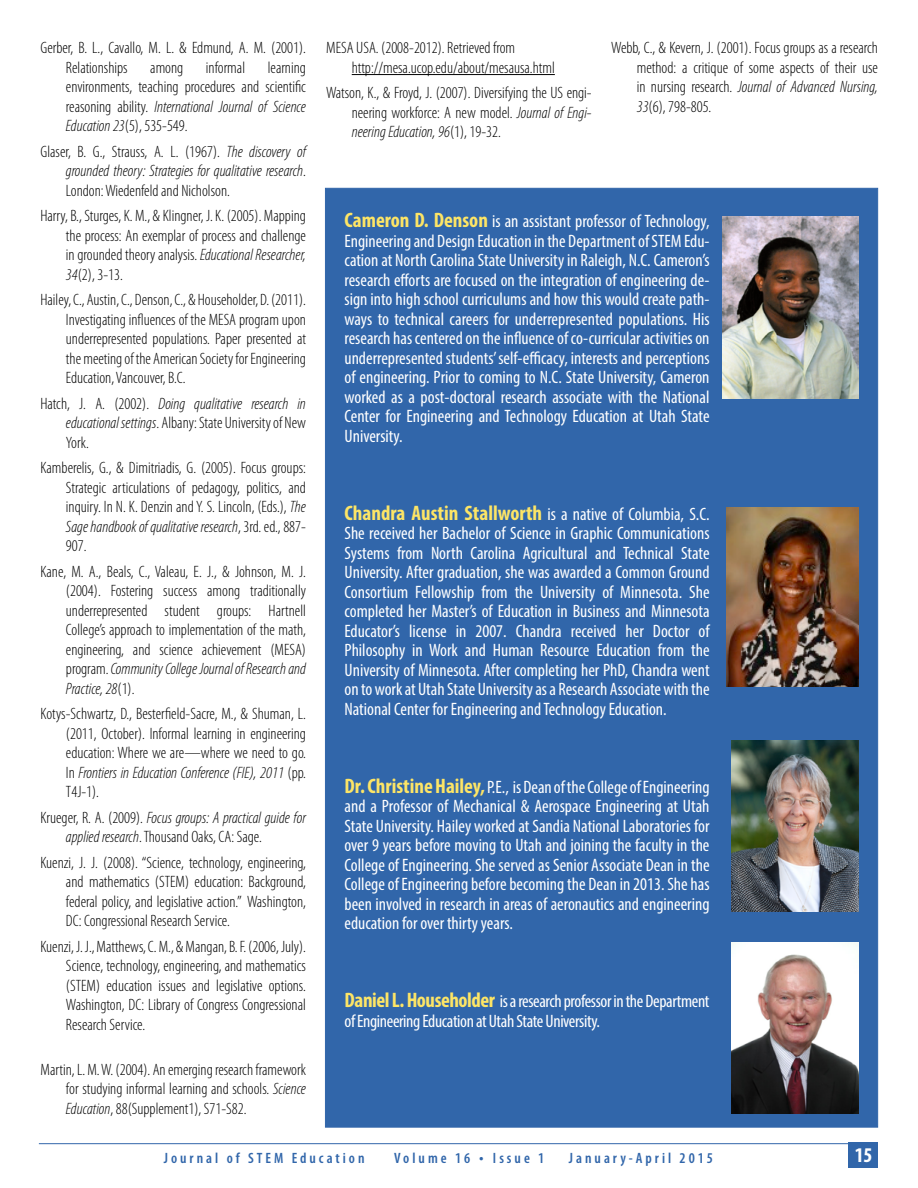
<style>
.page{position:relative;width:918px;height:1188px;background:#fff}
.page>*{position:absolute;margin:0;border:0;box-sizing:border-box;transform-origin:0 0}
.t1{font:700 condensed 21px "Myriad Pro";color:#fff}
.t2{font:condensed 18px/19.5px "Myriad Pro";color:#fff;text-align:justify}
.t3{font:condensed 18px/19.5px "Myriad Pro";letter-spacing:-.02em;color:#fff}
.t4{font:300 condensed 16.5px/19.5px "Myriad Pro";color:#000;text-align:justify}
.t5{font:italic 300 condensed 16.5px/19.5px "Myriad Pro";color:#000}
.t6{font:600 condensed 15px "Myriad Pro";letter-spacing:.2em;color:#3166aa}
.s1{font-style:italic}
.s2{font-style:normal}
.s3{font-weight:700;font-size:21px;color:#fde566}
.s4{font-size:16.5px}
</style>
<div class="page">
<hr style="left:39px;top:1143px;width:816px;height:1px;background:#3166aa">
<div style="left:848px;top:1143px;width:30px;height:25px;background:#3166aa"></div>
<hr style="left:352px;top:74px;width:203px;height:1px;background:#000">
<div style="left:325px;top:188px;width:553px;height:940px;background:#3166aa;border:1px solid #3166aa"></div>
<img style="left:723px;top:216px;width:136px;height:182px">
<img style="left:727px;top:508px;width:132px;height:179px">
<img style="left:731px;top:741px;width:128px;height:170px">
<img style="left:732px;top:942px;width:127px;height:171px">
<p class="t4" style="left:66px;top:38px;width:242px;text-indent:-25px">Gerber, B. L., Cavallo, M. L. &amp; Edmund, A. M. (2001).<br>Relationships</p>
<p class="t4" style="left:150px;top:58px;width:35px">among</p>
<p class="t4" style="left:206px;top:58px;width:41px">informal</p>
<p class="t4" style="left:66px;top:58px;width:242px;text-indent:202px">learning environments, teaching procedures and scientific reasoning ability. <span class="s1">International Journal of Science Education 23</span>(5), 535-549.</p>
<p class="t4" style="left:66px;top:142px;width:242px;text-indent:-25px">Glaser, B. G., Strauss, A. L. (1967). <span class="s1">The discovery of grounded theory: Strategies for qualitative research</span>.<br>London: Wiedenfeld and Nicholson.</p>
<p class="t4" style="left:66px;top:206px;width:242px;text-indent:-25px">Harry, B., Sturges, K. M., &amp; Klingner, J. K. (2005). Mapping the process: An exemplar of process and challenge in grounded theory analysis. <span class="s1">Educational Researcher, 34</span>(2), 3-13.</p>
<p class="t4" style="left:66px;top:290px;width:242px;text-indent:-25px">Hailey, C., Austin, C., Denson, C., &amp; Householder, D. (2011).<br>Investigating influences of the MESA program upon underrepresented populations. Paper presented at the meeting of the American Society for Engineering Education, Vancouver, B.C.</p>
<p class="t4" style="left:66px;top:394px;width:242px;text-indent:-25px">Hatch, J. A. (2002). <span class="s1">Doing qualitative research in educational settings</span>. Albany: State University of New York.</p>
<p class="t4" style="left:66px;top:458px;width:242px;text-indent:-25px">Kamberelis, G., &amp; Dimitriadis, G. (2005). Focus groups:<br>Strategic articulations of pedagogy, politics, and inquiry. In N. K. Denzin and Y. S. Lincoln, (Eds.), <span class="s1">The Sage handbook of qualitative research</span>, 3rd. ed., 887- 907.</p>
<p class="t4" style="left:66px;top:562px;width:242px;text-indent:-25px">Kane, M. A., Beals, C., Valeau, E. J., &amp; Johnson, M. J. (2004). Fostering success among traditionally underrepresented student groups: Hartnell College’s approach to implementation of the math, engineering, and science achievement (MESA) program. <span class="s1">Community College Journal of Research and Practice, 28</span>(1).</p>
<p class="t4" style="left:66px;top:704px;width:242px;text-indent:-25px">Kotys-Schwartz, D., Besterfield-Sacre, M., &amp; Shuman, L. (2011, October). Informal learning in engineering education: Where we are—where we need to go.<br>In <span class="s1">Frontiers in Education Conference (FIE), 2011</span> (pp.<br>T4J-1).</p>
<p class="t5" style="left:66px;top:808px;width:242px;text-indent:-25px"><span class="s2">Krueger, R. A. (2009).</span> Focus groups: A practical guide for applied research<span class="s2">. Thousand Oaks, CA: Sage.</span></p>
<p class="t4" style="left:66px;top:853px;width:242px;text-indent:-25px">Kuenzi, J. J. (2008). “Science, technology, engineering, and mathematics (STEM) education: Background, federal policy, and legislative action.” Washington, DC: Congressional Research Service.</p>
<p class="t4" style="left:66px;top:937px;width:242px;text-indent:-25px">Kuenzi, J. J., Matthews, C. M., &amp; Mangan, B. F. (2006, July).<br>Science, technology, engineering, and mathematics (STEM) education issues and legislative options.<br>Washington, DC: Library of Congress Congressional Research Service.</p>
<p class="t4" style="left:66px;top:1060px;width:242px;text-indent:-25px">Martin, L. M. W. (2004). An emerging research framework for studying informal learning and schools. <span class="s1">Science Education</span>, 88(Supplement1), S71-S82.</p>
<p class="t4" style="left:352px;top:38px;width:205px;text-indent:-25px">MESA USA. (2008-2012). Retrieved from http://mesa.ucop.edu/about/mesausa.html</p>
<p class="t4" style="left:352px;top:83px;width:242px;text-indent:-25px">Watson, K., &amp; Froyd, J. (2007). Diversifying the US engi&shy;neering workforce: A new model. <span class="s1">Journal of Engi&shy;neering Education, 96</span>(1), 19-32.</p>
<p class="t4" style="left:637px;top:38px;width:243px;text-indent:-25px">Webb, C., &amp; Kevern, J. (2001). Focus groups as a research method: a critique of some aspects of their use in nursing research. <span class="s1">Journal of Advanced Nursing, 33</span>(6), 798-805.</p>
<p class="t2" style="left:345px;top:212px;width:367px"><span class="s3">Cameron D. Denson</span> is an assistant professor of Technology, Engineering and Design Education in the Department of STEM Edu&shy;cation at North Carolina State University in Raleigh, N.C. Cameron’s research efforts are focused on the integration of engineering de&shy;sign into high school curriculums and how this would create path&shy;ways to technical careers for underrepresented populations. His research has centered on the influence of co-curricular activities on underrepresented students’ self-efficacy, interests and perceptions of engineering. Prior to coming to N.C. State University, Cameron worked as a post-doctoral research associate with the National Center for Engineering and Technology Education at Utah State University.</p>
<p class="t2" style="left:345px;top:504px;width:367px"><span class="s3">Chandra Austin Stallworth</span> is a native of Columbia, S.C.<br>She received her Bachelor of Science in Graphic Communications Systems from North Carolina Agricultural and Technical State University. After graduation, she was awarded a Common Ground Consortium Fellowship from the University of Minnesota. She completed her Master’s of Education in Business and Minnesota Educator’s license in 2007. Chandra received her Doctor of Philosophy in Work and Human Resource Education from the University of Minnesota. After completing her PhD, Chandra went on to work at Utah State University as a Research Associate with the National Center for Engineering and Technology Education.</p>
<p class="t2" style="left:345px;top:777px;width:367px"><span class="s3">Dr. Christine Hailey,</span> P.E., is Dean of the College of Engineering and a Professor of Mechanical &amp; Aerospace Engineering at Utah State University. Hailey worked at Sandia National Laboratories for over 9 years before moving to Utah and joining the faculty in the College of Engineering. She served as Senior Associate Dean in the College of Engineering before becoming the Dean in 2013. She has been involved in research in areas of aeronautics and engineering education for over thirty years.</p>
<p class="t3" style="left:345px;top:992px;width:366px"><span class="s3">Daniel L. Householder</span> is a research professor in the Department of Engineering Education at Utah State University.</p>
<p class="t6" style="left:164px;top:1149px;width:202px">Journal of STEM Education</p>
<p class="t6" style="left:394px;top:1149px;width:152px">Volume 16 <span class="s4">•</span> Issue 1</p>
<p class="t6" style="left:569px;top:1149px;width:146px">January-April 2015</p>
<p class="t1" style="left:855px;top:1142px;width:19px">15</p>
</div>
